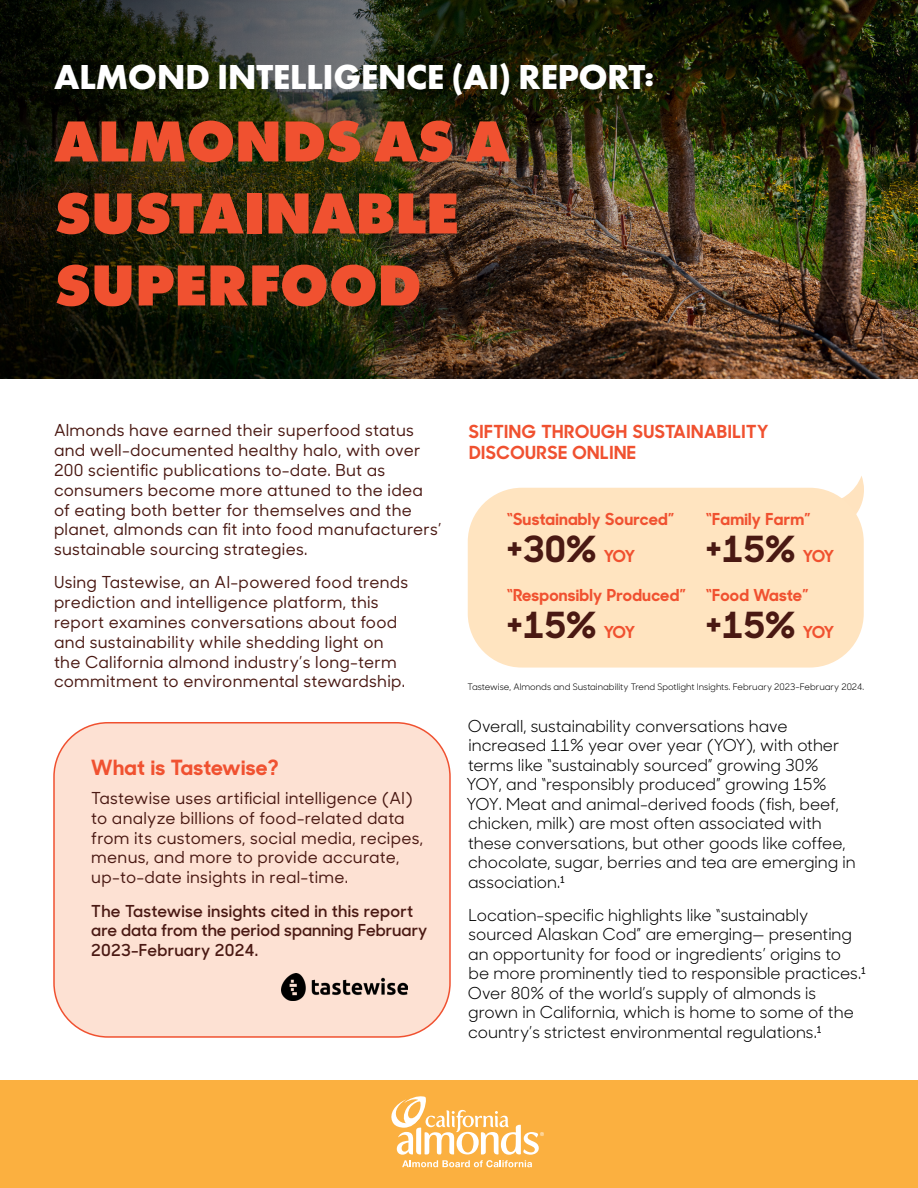
<style>
.page{position:relative;width:918px;height:1188px;background:#fff}
.page>*{position:absolute;margin:0;border:0;box-sizing:border-box;transform-origin:0 0}
.t1{font:800 60px/72px "Futura PT";letter-spacing:-.015em;color:#f05130}
.t2{font:700 36px "Futura PT";letter-spacing:-.015em;color:#fff}
.t3{font:700 36px "Sharp Sans No One";letter-spacing:.015em;color:#4a1913}
.t4{font:700 21px "Sharp Sans No One";letter-spacing:.015em;color:#f05130}
.t5{font:700 18px/21.6px "Sharp Sans No One";letter-spacing:.03em;color:#f05130}
.t6{font:500 16.5px/19.8px "Sharp Sans No One";letter-spacing:.015em;color:#4a1913}
.t7{font:16.5px/19.5px "Sharp Sans No One";color:#000}
.t8{font:600 16.5px/19.8px "Sharp Sans No One";letter-spacing:.01em;color:#4a1913}
.t9{font:700 16.5px "Sharp Sans No One";letter-spacing:.015em;color:#f05130}
.t10{font:9px "Sharp Sans No One";color:#000}
.s1{font-weight:800;font-size:27px}
.s2{font-size:16.5px;color:#f05130}
</style>
<div class="page">
<div style="left:0;top:1080px;width:918px;height:108px;background:#fbb040"></div>
<svg style="left:391px;top:1096px;width:153px;height:71px"></svg>
<img style="left:0;top:0;width:918px;height:378px">
<div style="left:54px;top:723px;width:396px;height:314px;background:#fde1d3;border-radius:54px"></div>
<div style="left:53px;top:722px;width:398px;height:316px;border:2px solid #f05130;border-radius:54px"></div>
<svg style="left:823px;top:476px;width:41px;height:50px"></svg>
<div style="left:468px;top:488px;width:396px;height:180px;background:#ffe4c0;border-radius:54px"></div>
<img style="left:281px;top:973px;width:127px;height:27px">
<h2 class="t2" style="left:54px;top:54px;width:602px">ALMOND INTELLIGENCE (AI) REPORT<span class="s1">:</span></h2>
<h1 class="t1" style="left:54px;top:104px;width:457px">ALMONDS AS A<br>SUSTAINABLE<br>SUPERFOOD</h1>
<p class="t6" style="left:54px;top:420px;width:389px">Almonds have earned their superfood status and well-documented healthy halo, with over 200 scientific publications to-date. But as consumers become more attuned to the idea of eating both better for themselves and the planet, almonds can fit into food manufacturers’ sustainable sourcing strategies.</p>
<p class="t6" style="left:54px;top:572px;width:356px">Using Tastewise, an AI-powered food trends prediction and intelligence platform, this report examines conversations about food and sustainability while shedding light on the California almond industry’s long-term commitment to environmental stewardship.</p>
<p class="t4" style="left:91px;top:752px;width:189px">What is Tastewise?</p>
<p class="t6" style="left:91px;top:787px;width:333px">Tastewise uses artificial intelligence (AI) to analyze billions of food-related data from its customers, social media, recipes, menus, and more to provide accurate, up-to-date insights in real-time.</p>
<p class="t8" style="left:91px;top:900px;width:338px">The Tastewise insights cited in this report are data from the period spanning February<br>2023-February 2024.</p>
<p class="t5" style="left:469px;top:419px;width:301px">SIFTING THROUGH SUSTAINABILITY<br>DISCOURSE ONLINE</p>
<p class="t9" style="left:507px;top:507px;width:169px">“Sustainably Sourced”</p>
<p class="t9" style="left:706px;top:507px;width:106px">“Family Farm”</p>
<h2 class="t3" style="left:507px;top:523px;width:130px">+30% <span class="s2">YOY</span></h2>
<h2 class="t3" style="left:706px;top:523px;width:130px">+15% <span class="s2">YOY</span></h2>
<p class="t9" style="left:507px;top:583px;width:303px">“Responsibly Produced” “Food Waste”</p>
<h2 class="t3" style="left:507px;top:598px;width:130px">+15% <span class="s2">YOY</span></h2>
<h2 class="t3" style="left:706px;top:598px;width:130px">+15% <span class="s2">YOY</span></h2>
<p class="t10" style="left:468px;top:680px;width:398px">Tastewise, Almonds and Sustainability Trend Spotlight Insights. February 2023-February 2024.</p>
<p class="t7" style="left:467px;top:715px;width:391px">Overall, sustainability conversations have increased 11% year over year (YOY), with other terms like “sustainably sourced” growing 30% YOY, and “responsibly produced” growing 15% YOY. Meat and animal-derived foods (fish, beef, chicken, milk) are most often associated with these conversations, but other goods like coffee, chocolate, sugar, berries and tea are emerging in association.¹</p>
<p class="t7" style="left:468px;top:904px;width:399px">Location-specific highlights like “sustainably sourced Alaskan Cod” are emerging— presenting an opportunity for food or ingredients’ origins to<br>be more prominently tied to responsible practices.¹<br>Over 80% of the world’s supply of almonds is grown in California, which is home to some of the country’s strictest environmental regulations.¹</p>
</div>
